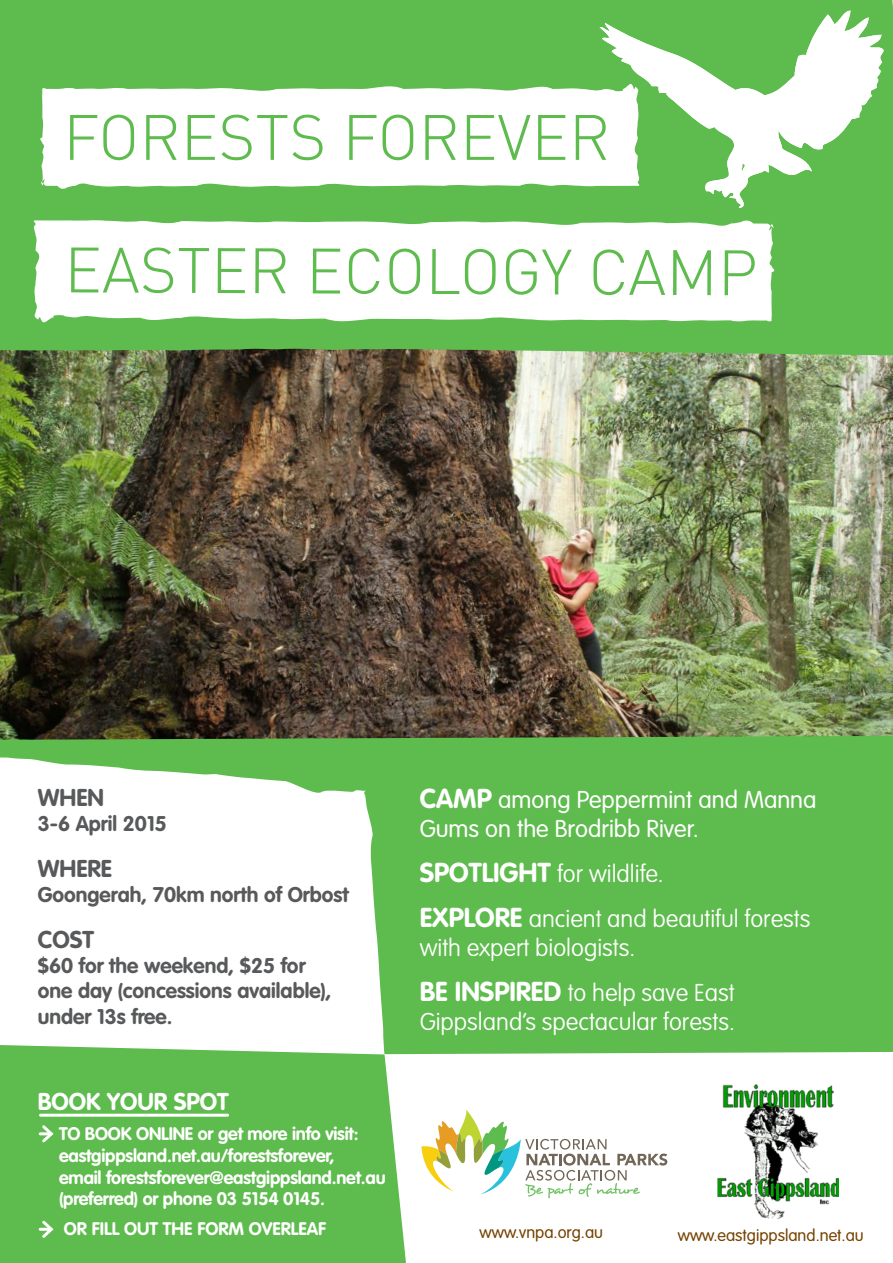
<style>
.page{position:relative;width:893px;height:1263px;background:#fff}
.page>*{position:absolute;margin:0;border:0;box-sizing:border-box;transform-origin:0 0}
.t1{font:300 63px/133.8px "DIN";letter-spacing:-.005em;color:#5ebb4d}
.t2{font:100 24px/45.2px "VAG Rounded";color:#fff}
.t3{font:300 24px/28.8px "VAG Rounded";color:#fff}
.t4{font:700 24px "VAG Rounded";color:#58595b}
.t5{font:700 24px "VAG Rounded";color:#fff}
.t6{font:700 21px/25.2px "VAG Rounded";color:#58595b}
.t7{font:700 18px/21.6px "VAG Rounded";letter-spacing:-.01em;color:#fff}
.t8{font:300 16.5px "VAG Rounded";color:#754200}
.s1{font-weight:700;font-size:27px}
</style>
<div class="page">
<div style="left:0;top:0;width:893px;height:1054px;background:#5ebb4d"></div>
<img style="left:0;top:355px;width:893px;height:381px">
<div style="left:0;top:736px;width:893px;height:244px;background:#5ebb4d"></div>
<img style="left:717px;top:1084px;width:122px;height:135px">
<svg style="left:436px;top:1110px;width:231px;height:88px"></svg>
<svg style="left:0;top:751px;width:436px;height:429px"></svg>
<div style="left:0;top:1045px;width:406px;height:218px;background:#5ebb4d"></div>
<hr style="left:41px;top:1114px;width:187px;height:3px;background:#fff">
<svg style="left:39px;top:1122px;width:17px;height:23px"></svg>
<svg style="left:39px;top:1218px;width:17px;height:22px"></svg>
<div style="left:0;top:111px;width:893px;height:244px;background:#5ebb4d"></div>
<svg style="left:37px;top:83px;width:563px;height:106px"></svg>
<svg style="left:600px;top:11px;width:284px;height:197px;fill:#5ebb4d"></svg>
<svg style="left:740px;top:164px;width:5px;height:7px"></svg>
<svg style="left:31px;top:217px;width:747px;height:109px"></svg>
<h1 class="t1" style="left:63px;top:70px;width:696px">FORESTS FOREVER<br>EASTER ECOLOGY CAMP</h1>
<h2 class="t4" style="left:38px;top:783px;width:68px">WHEN</h2>
<p class="t6" style="left:38px;top:811px;width:131px">3-6 April 2015</p>
<h2 class="t4" style="left:38px;top:854px;width:76px">WHERE</h2>
<p class="t6" style="left:38px;top:882px;width:312px">Goongerah, 70km north of Orbost</p>
<h2 class="t4" style="left:38px;top:925px;width:58px">COST</h2>
<p class="t6" style="left:38px;top:953px;width:295px">$60 for the weekend, $25 for one day (concessions available), under 13s free.</p>
<h2 class="t5" style="left:38px;top:1088px;width:193px">BOOK YOUR SPOT</h2>
<p class="t7" style="left:59px;top:1123px;width:328px">TO BOOK ONLINE or get more info visit: eastgippsland.net.au/forestsforever,<br>email forestsforever@eastgippsland.net.au (preferred) or phone 03 5154 0145.</p>
<p class="t7" style="left:64px;top:1218px;width:264px">OR FILL OUT THE FORM OVERLEAF</p>
<h2 class="t3" style="left:420px;top:785px;width:398px"><span class="s1">CAMP</span> among Peppermint and Manna<br>Gums on the Brodribb River.</h2>
<h2 class="t2" style="left:420px;top:851px;width:392px"><span class="s1">SPOTLIGHT</span> for wildlife.<br><span class="s1">EXPLORE</span> ancient and beautiful forests</h2>
<h2 class="t2" style="left:420px;top:925px;width:316px">with expert biologists.<br><span class="s1">BE INSPIRED</span> to help save East</h2>
<h2 class="t2" style="left:420px;top:999px;width:317px">Gippsland’s spectacular forests.</h2>
<p class="t8" style="left:480px;top:1222px;width:125px">www.vnpa.org.au</p>
<p class="t8" style="left:678px;top:1225px;width:187px">www.eastgippsland.net.au</p>
</div>
